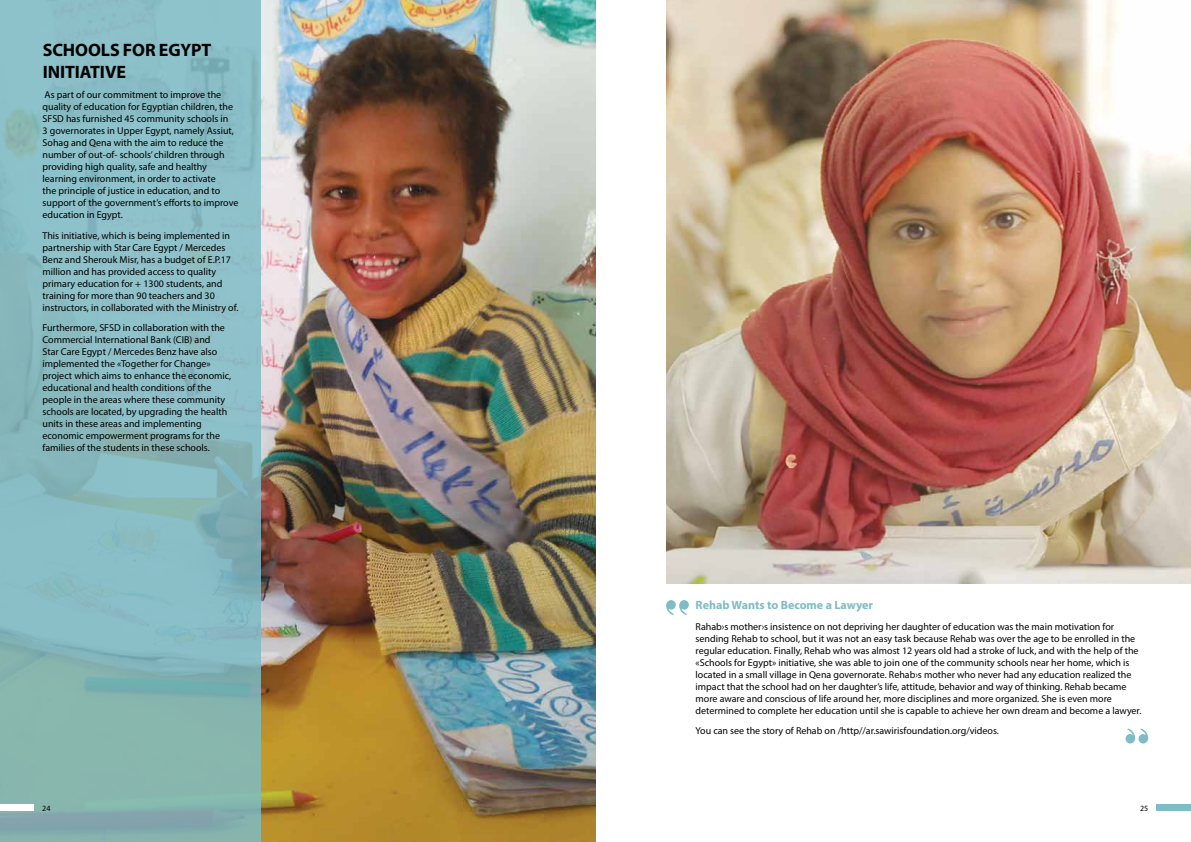
<style>
.page{position:relative;width:1191px;height:842px;background:#fff}
.page>*{position:absolute;margin:0;border:0;box-sizing:border-box;transform-origin:0 0}
.t1{font:700 18px/21.6px "Myriad Pro";letter-spacing:-.005em;color:#000}
.t2{font:700 12px "Myriad Pro";color:#7ebcc6}
.t3{font:10px/12px "Myriad Pro";color:#000}
.t4{font:8px "Myriad Pro";color:#000}
</style>
<div class="page">
<img style="left:666px;top:0;width:525px;height:584px">
<img style="left:261px;top:0;width:334px;height:842px">
<svg style="left:0;top:0;width:261px;height:842px;background:#88babf"></svg>
<svg style="left:666px;top:600px;width:23px;height:15px"></svg>
<svg style="left:1125px;top:729px;width:23px;height:14px"></svg>
<div style="left:1156px;top:804px;width:35px;height:7px;background:#7ebcc6"></div>
<div style="left:0;top:804px;width:34px;height:7px;background:#fff"></div>
<h1 class="t1" style="left:43px;top:39px;width:170px">SCHOOLS FOR EGYPT<br>INITIATIVE</h1>
<p class="t3" style="left:43px;top:89px;width:197px">As part of our commitment to improve the quality of education for Egyptian children, the SFSD has furnished 45 community schools in<br>3 governorates in Upper Egypt, namely Assiut, Sohag and Qena with the aim to reduce the number of out-of- schools’ children through providing high quality, safe and healthy learning environment, in order to activate<br>the principle of justice in education, and to support of the government’s efforts to improve education in Egypt.</p>
<p class="t3" style="left:43px;top:229px;width:197px">This initiative, which is being implemented in partnership with Star Care Egypt / Mercedes Benz and Sherouk Misr, has a budget of E.P.17 million and has provided access to quality primary education for + 1300 students, and training for more than 90 teachers and 30 instructors, in collaborated with the Ministry of.</p>
<p class="t3" style="left:43px;top:322px;width:190px">Furthermore, SFSD in collaboration with the Commercial International Bank (CIB) and<br>Star Care Egypt / Mercedes Benz have also implemented the «Together for Change» project which aims to enhance the economic, educational and health conditions of the people in the areas where these community schools are located, by upgrading the health units in these areas and implementing economic empowerment programs for the families of the students in these schools.</p>
<p class="t2" style="left:695px;top:597px;width:179px">Rehab Wants to Become a Lawyer</p>
<p class="t3" style="left:695px;top:620px;width:447px">Rahab›s mother›s insistence on not depriving her daughter of education was the main motivation for sending Rehab to school, but it was not an easy task because Rehab was over the age to be enrolled in the regular education. Finally, Rehab who was almost 12 years old had a stroke of luck, and with the help of the «Schools for Egypt» initiative, she was able to join one of the community schools near her home, which is located in a small village in Qena governorate. Rehab›s mother who never had any education realized the impact that the school had on her daughter’s life, attitude, behavior and way of thinking. Rehab became more aware and conscious of life around her, more disciplines and more organized. She is even more determined to complete her education until she is capable to achieve her own dream and become a lawyer.</p>
<p class="t3" style="left:695px;top:724px;width:305px">You can see the story of Rehab on /http//ar.sawirisfoundation.org/videos.</p>
<p class="t4" style="left:42px;top:803px;width:10px">24</p>
<p class="t4" style="left:1140px;top:803px;width:10px">25</p>
</div>
